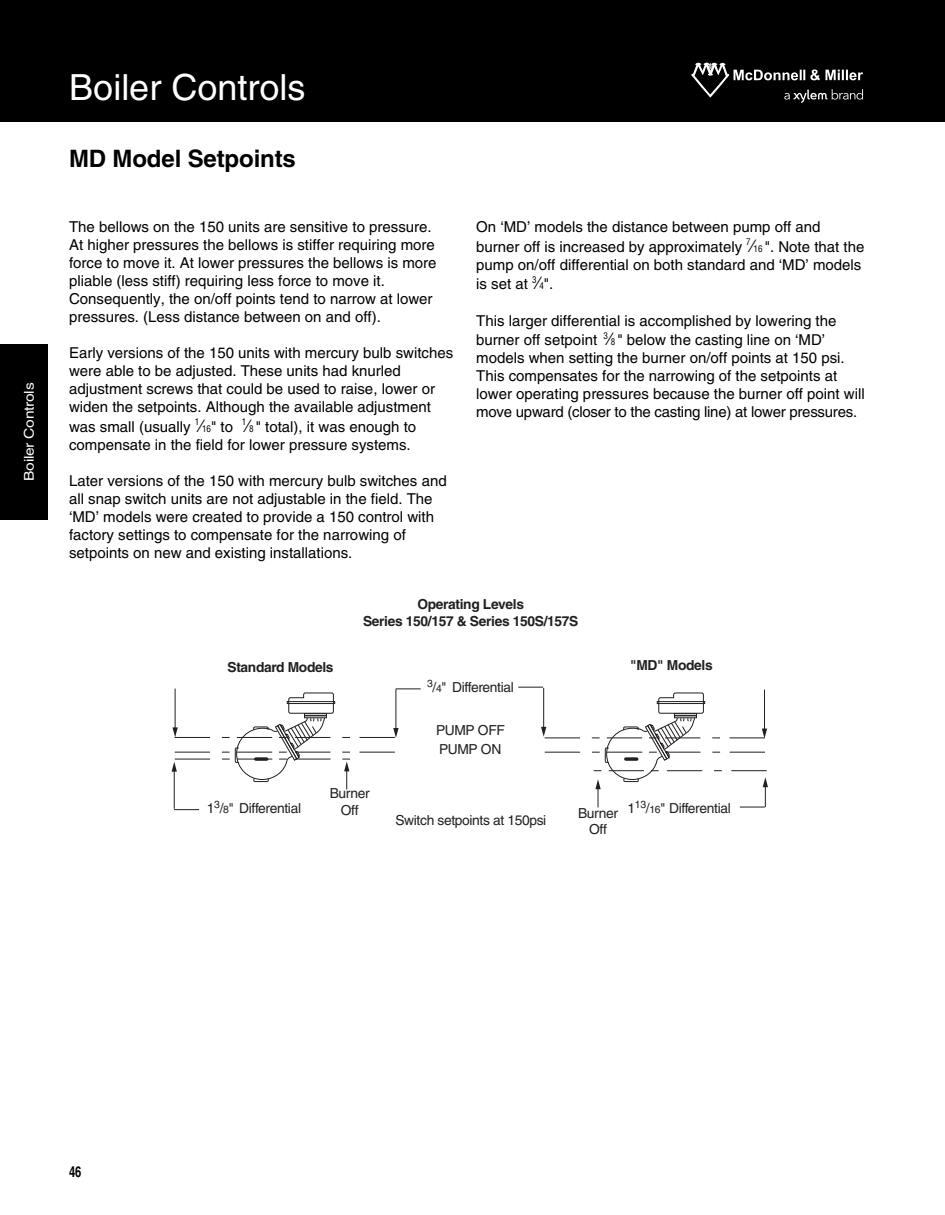
<style>
.page{position:relative;width:945px;height:1215px;background:#fff}
.page>*{position:absolute;margin:0;border:0;box-sizing:border-box;transform-origin:0 0}
.t1{font:36px "Helvetica";color:#fff}
.t2{font:700 24px "Helvetica";letter-spacing:-.005em;color:#000}
.t3{font:15px/18px "Helvetica";color:#000}
.t4{font:700 15px "Helvetica";color:#000;scale:.75 1}
.t5{font:13.8px/16.5px "Helvetica";letter-spacing:-.025em;color:#231f20;text-align:center}
.t6{font:700 13.8px/17.2px "Helvetica";letter-spacing:-.025em;color:#231f20;text-align:center}
.t7{font:13.5px "Helvetica";letter-spacing:-.015em;color:#fff;scale:1.15 1}
.t8{font:10.35px "Helvetica";color:#231f20}
.s1{font-stretch:condensed;font-size:16.5px}
.s2{font-stretch:condensed;font-size:9px}
.s3{font-size:10.35px}
.s4{font-size:13.8px}
</style>
<div class="page">
<div style="left:0;top:344px;width:47px;height:175px;background:#000"></div>
<div style="left:0;top:0;width:932px;height:122px;background:#000"></div>
<div style="left:932px;top:0;width:13px;height:122px;background:#000"></div>
<svg style="left:691px;top:63px;width:172px;height:40px"></svg>
<div style="left:287px;top:701px;width:48px;height:3px;border:1px solid #231f20"></div>
<hr style="left:174px;top:767px;width:1px;height:42px;background:#231f20">
<svg style="left:172px;top:762px;width:5px;height:10px"></svg>
<hr style="left:175px;top:737px;width:35px;height:1px;background:#231f20">
<hr style="left:360px;top:737px;width:35px;height:1px;background:#231f20">
<hr style="left:175px;top:752px;width:35px;height:1px;background:#231f20">
<hr style="left:360px;top:752px;width:35px;height:1px;background:#231f20">
<hr style="left:175px;top:759px;width:35px;height:1px;background:#231f20">
<svg style="left:342px;top:759px;width:8px;height:31px"></svg>
<svg style="left:222px;top:692px;width:112px;height:90px"></svg>
<div style="left:657px;top:701px;width:48px;height:3px;border:1px solid #231f20"></div>
<hr style="left:543px;top:688px;width:1px;height:44px;background:#231f20">
<svg style="left:541px;top:727px;width:5px;height:10px"></svg>
<hr style="left:764px;top:690px;width:1px;height:44px;background:#231f20">
<svg style="left:762px;top:729px;width:5px;height:8px"></svg>
<hr style="left:395px;top:689px;width:1px;height:44px;background:#231f20">
<svg style="left:393px;top:728px;width:6px;height:10px"></svg>
<hr style="left:175px;top:689px;width:1px;height:44px;background:#231f20">
<svg style="left:172px;top:727px;width:6px;height:10px"></svg>
<hr style="left:545px;top:737px;width:35px;height:1px;background:#231f20">
<hr style="left:730px;top:737px;width:35px;height:1px;background:#231f20">
<hr style="left:545px;top:752px;width:35px;height:1px;background:#231f20">
<hr style="left:730px;top:752px;width:35px;height:1px;background:#231f20">
<hr style="left:731px;top:770px;width:36px;height:1px;background:#231f20">
<svg style="left:592px;top:692px;width:112px;height:115px"></svg>
<svg style="left:174px;top:809px;width:25px;height:1px"></svg>
<svg style="left:740px;top:777px;width:28px;height:31px"></svg>
<svg style="left:518px;top:687px;width:25px;height:1px"></svg>
<svg style="left:396px;top:688px;width:25px;height:1px"></svg>
<p class="t7" style="left:24px;top:481px;width:87px;rotate:-90deg">Boiler Controls</p>
<h1 class="t1" style="left:69px;top:74px;width:238px">Boiler Controls</h1>
<h2 class="t2" style="left:69px;top:150px;width:228px">MD Model Setpoints</h2>
<p class="t3" style="left:69px;top:219px;width:369px">The bellows on the 150 units are sensitive to pressure.<br>At higher pressures the bellows is stiffer requiring more force to move it. At lower pressures the bellows is more pliable (less stiff) requiring less force to move it.<br>Consequently, the on/off points tend to narrow at lower pressures. (Less distance between on and off).</p>
<p class="t3" style="left:69px;top:345px;width:386px">Early versions of the 150 units with mercury bulb switches were able to be adjusted. These units had knurled adjustment screws that could be used to raise, lower or widen the setpoints. Although the available adjustment</p>
<p class="t3" style="left:69px;top:419px;width:349px">was small (usually <sup>1</sup><span class="s1">⁄</span><span class="s2">16</span>" to <sup>1</sup><span class="s1">⁄</span><span class="s2">8</span> " total), it was enough to compensate in the field for lower pressure systems.</p>
<p class="t3" style="left:69px;top:473px;width:379px">Later versions of the 150 with mercury bulb switches and all snap switch units are not adjustable in the field. The ‘MD’ models were created to provide a 150 control with factory settings to compensate for the narrowing of setpoints on new and existing installations.</p>
<p class="t3" style="left:476px;top:218px;width:390px;line-height:19.6px">On ‘MD’ models the distance between pump off and burner off is increased by approximately <sup>7</sup><span class="s1">⁄</span><span class="s2">16</span> ". Note that the</p>
<p class="t3" style="left:476px;top:256px;width:387px;line-height:19.6px">pump on/off differential on both standard and ‘MD’ models is set at <sup>3</sup><span class="s1">⁄</span><span class="s2">4</span>".</p>
<p class="t3" style="left:476px;top:312px;width:362px;line-height:19.6px">This larger differential is accomplished by lowering the burner off setpoint <sup>3</sup><span class="s1">⁄</span><span class="s2">8</span> " below the casting line on ‘MD’</p>
<p class="t3" style="left:476px;top:351px;width:390px">models when setting the burner on/off points at 150 psi.<br>This compensates for the narrowing of the setpoints at lower operating pressures because the burner off point will move upward (closer to the casting line) at lower pressures.</p>
<p class="t6" style="left:363px;top:597px;width:217px">Operating Levels<br>Series 150/157 &amp; Series 150S/157S</p>
<p class="t6" style="left:228px;top:659px;width:108px">Standard Models</p>
<p class="t6" style="left:630px;top:658px;width:84px">"MD" Models</p>
<p class="t5" style="left:427px;top:680px;width:88px"><sup>3</sup>/<span class="s3">4</span>" Differential</p>
<p class="t5" style="left:436px;top:721px;width:70px;line-height:19.2px;text-align:left">PUMP OFF<br>PUMP ON</p>
<p class="t5" style="left:330px;top:786px;width:42px">Burner<br>Off</p>
<p class="t5" style="left:207px;top:801px;width:96px">1<sup>3</sup>/<span class="s3">8</span>" Differential</p>
<p class="t5" style="left:646px;top:801px;width:86px">/<span class="s3">16</span>" Differential</p>
<p class="t8" style="left:628px;top:800px;width:20px"><span class="s4">1</span>13</p>
<p class="t5" style="left:578px;top:806px;width:42px">Burner<br>Off</p>
<p class="t5" style="left:395px;top:813px;width:152px">Switch setpoints at 150psi</p>
<p class="t4" style="left:69px;top:1166px;width:18px">46</p>
</div>
